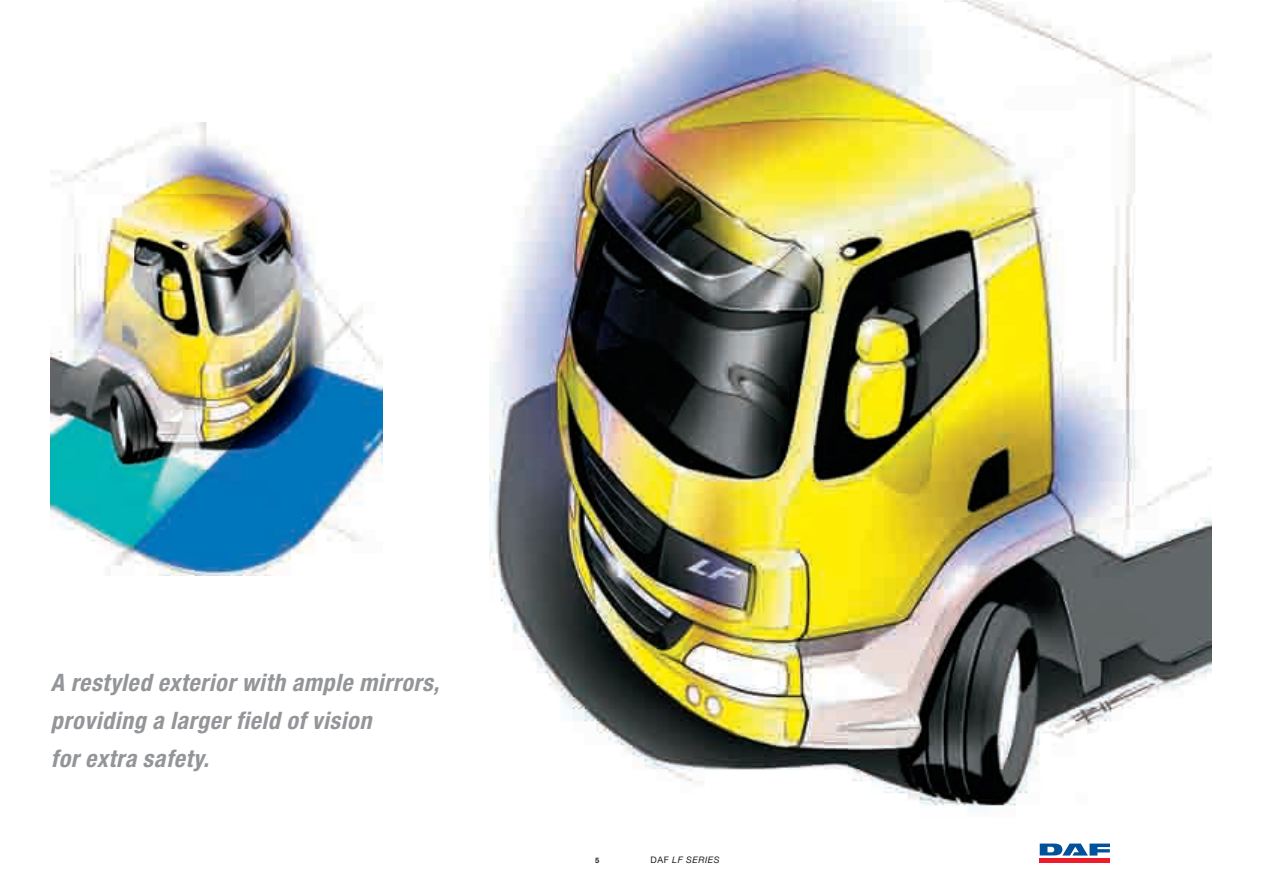
<style>
.page{position:relative;width:1263px;height:896px;background:#fff}
.page>*{position:absolute;margin:0;border:0;box-sizing:border-box;transform-origin:0 0}
.t1{font:italic 700 condensed 24px/38.2px "Helvetica Neue";letter-spacing:.025em;color:#939598}
.t2{font:italic 9px "Helvetica Neue";letter-spacing:.05em;color:#231f20}
.t3{font:700 7.5px "Helvetica Neue";color:#231f20}
.s1{font-style:normal}
</style>
<div class="page">
<img style="left:489px;top:0;width:723px;height:863px">
<hr style="left:1040px;top:858px;width:70px;height:4px;background:#ee1b2c">
<svg style="left:1040px;top:843px;width:70px;height:12px"></svg>
<img style="left:51px;top:122px;width:332px;height:453px">
<p class="t1" style="left:51px;top:664px;width:390px">A restyled exterior with ample mirrors, providing a larger field of vision<br>for extra safety.</p>
<p class="t3" style="left:595px;top:857px;width:6px">5</p>
<p class="t2" style="left:651px;top:855px;width:71px"><span class="s1">DAF</span> LF SERIES</p>
</div>
